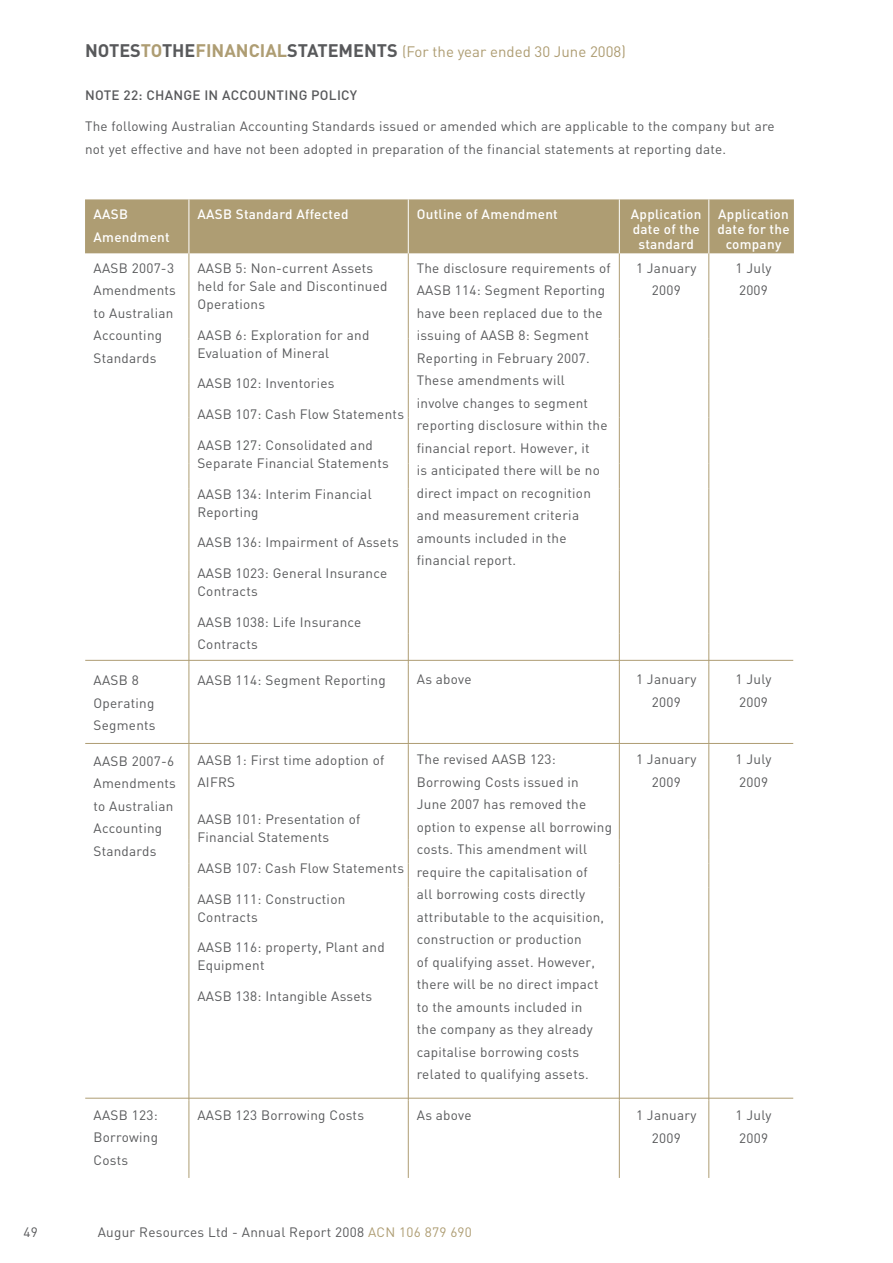
<style>
.page{position:relative;width:893px;height:1263px;background:#fff}
.page>*{position:absolute;margin:0;border:0;box-sizing:border-box;transform-origin:0 0}
.t1{font:15px "DIN";color:#ae9d73}
.t2{font:13.5px/22.5px "DIN";letter-spacing:.02em;color:#58595b}
.t3{font:500 13.5px/15px "DIN";letter-spacing:.02em;color:#fff;text-align:center}
.t4{font:500 13.5px "DIN";letter-spacing:.02em;color:#58595b}
.s1{font-weight:700;font-size:18px;color:#58595b}
.s2{font-weight:700;font-size:18px}
.s3{color:#ae9d73}
</style>
<div class="page">
<div style="left:85px;top:199px;width:709px;height:54px;background:#ae9d73"></div>
<hr style="left:189px;top:253px;width:1px;height:85px;background:#ae9d73">
<hr style="left:189px;top:338px;width:1px;height:46px;background:#ae9d73">
<hr style="left:408px;top:253px;width:1px;height:85px;background:#ae9d73">
<hr style="left:408px;top:338px;width:1px;height:46px;background:#ae9d73">
<hr style="left:408px;top:384px;width:1px;height:34px;background:#ae9d73">
<hr style="left:408px;top:418px;width:1px;height:46px;background:#ae9d73">
<svg style="left:408px;top:464px;width:1px;height:25px"></svg>
<hr style="left:408px;top:489px;width:1px;height:82px;background:#ae9d73">
<hr style="left:619px;top:253px;width:1px;height:85px;background:#ae9d73">
<hr style="left:709px;top:253px;width:1px;height:85px;background:#ae9d73">
<hr style="left:619px;top:338px;width:1px;height:46px;background:#ae9d73">
<hr style="left:709px;top:338px;width:1px;height:46px;background:#ae9d73">
<hr style="left:189px;top:384px;width:1px;height:34px;background:#ae9d73">
<hr style="left:619px;top:384px;width:1px;height:34px;background:#ae9d73">
<hr style="left:709px;top:384px;width:1px;height:34px;background:#ae9d73">
<hr style="left:189px;top:418px;width:1px;height:46px;background:#ae9d73">
<svg style="left:189px;top:464px;width:1px;height:25px"></svg>
<hr style="left:189px;top:489px;width:1px;height:82px;background:#ae9d73">
<hr style="left:189px;top:571px;width:1px;height:39px;background:#ae9d73">
<svg style="left:189px;top:610px;width:1px;height:24px"></svg>
<hr style="left:189px;top:634px;width:1px;height:31px;background:#ae9d73">
<hr style="left:189px;top:665px;width:1px;height:80px;background:#ae9d73">
<hr style="left:189px;top:745px;width:1px;height:46px;background:#ae9d73">
<hr style="left:189px;top:791px;width:1px;height:49px;background:#ae9d73">
<svg style="left:189px;top:840px;width:1px;height:47px"></svg>
<hr style="left:189px;top:887px;width:1px;height:214px;background:#ae9d73">
<hr style="left:189px;top:1101px;width:1px;height:77px;background:#ae9d73">
<hr style="left:619px;top:418px;width:1px;height:46px;background:#ae9d73">
<hr style="left:709px;top:418px;width:1px;height:46px;background:#ae9d73">
<svg style="left:619px;top:464px;width:1px;height:25px"></svg>
<svg style="left:709px;top:464px;width:1px;height:25px"></svg>
<hr style="left:619px;top:489px;width:1px;height:82px;background:#ae9d73">
<hr style="left:709px;top:489px;width:1px;height:82px;background:#ae9d73">
<hr style="left:408px;top:571px;width:1px;height:39px;background:#ae9d73">
<hr style="left:619px;top:571px;width:1px;height:39px;background:#ae9d73">
<hr style="left:709px;top:571px;width:1px;height:39px;background:#ae9d73">
<svg style="left:408px;top:610px;width:1px;height:24px"></svg>
<svg style="left:619px;top:610px;width:1px;height:24px"></svg>
<svg style="left:709px;top:610px;width:1px;height:24px"></svg>
<hr style="left:408px;top:634px;width:1px;height:31px;background:#ae9d73">
<hr style="left:619px;top:634px;width:1px;height:31px;background:#ae9d73">
<hr style="left:709px;top:634px;width:1px;height:31px;background:#ae9d73">
<hr style="left:408px;top:665px;width:1px;height:80px;background:#ae9d73">
<hr style="left:619px;top:665px;width:1px;height:80px;background:#ae9d73">
<hr style="left:709px;top:665px;width:1px;height:80px;background:#ae9d73">
<hr style="left:408px;top:745px;width:1px;height:46px;background:#ae9d73">
<hr style="left:408px;top:791px;width:1px;height:49px;background:#ae9d73">
<svg style="left:408px;top:840px;width:1px;height:47px"></svg>
<hr style="left:408px;top:887px;width:1px;height:214px;background:#ae9d73">
<hr style="left:619px;top:745px;width:1px;height:46px;background:#ae9d73">
<hr style="left:709px;top:745px;width:1px;height:46px;background:#ae9d73">
<hr style="left:619px;top:791px;width:1px;height:49px;background:#ae9d73">
<hr style="left:709px;top:791px;width:1px;height:49px;background:#ae9d73">
<svg style="left:619px;top:840px;width:1px;height:47px"></svg>
<svg style="left:709px;top:840px;width:1px;height:47px"></svg>
<hr style="left:619px;top:887px;width:1px;height:214px;background:#ae9d73">
<hr style="left:709px;top:887px;width:1px;height:214px;background:#ae9d73">
<hr style="left:408px;top:1101px;width:1px;height:77px;background:#ae9d73">
<hr style="left:619px;top:1101px;width:1px;height:77px;background:#ae9d73">
<hr style="left:709px;top:1101px;width:1px;height:77px;background:#ae9d73">
<hr style="left:189px;top:199px;width:1px;height:54px;background:#fff">
<hr style="left:408px;top:199px;width:1px;height:54px;background:#fff">
<hr style="left:619px;top:199px;width:1px;height:54px;background:#fff">
<hr style="left:709px;top:199px;width:1px;height:54px;background:#fff">
<hr style="left:85px;top:660px;width:708px;height:1px;background:#ae9d73">
<hr style="left:85px;top:743px;width:708px;height:1px;background:#ae9d73">
<hr style="left:85px;top:1098px;width:708px;height:1px;background:#ae9d73">
<p class="t1" style="left:85px;top:42px;width:542px"><span class="s1">NOTES</span><span class="s2">TO</span><span class="s1">THE</span><span class="s2">FINANCIAL</span><span class="s1">STATEMENTS</span> (For the year ended 30 June 2008)</p>
<p class="t4" style="left:85px;top:87px;width:274px">NOTE 22: CHANGE IN ACCOUNTING POLICY</p>
<p class="t2" style="left:85px;top:115px;width:691px">The following Australian Accounting Standards issued or amended which are applicable to the company but are not yet effective and have not been adopted in preparation of the financial statements at reporting date.</p>
<p class="t3" style="left:94px;top:202px;width:78px;line-height:22.5px;text-align:left">AASB<br>Amendment</p>
<p class="t3" style="left:197px;top:206px;width:153px">AASB Standard Affected</p>
<p class="t3" style="left:417px;top:206px;width:143px">Outline of Amendment</p>
<p class="t3" style="left:631px;top:206px;width:72px">Application date of the standard</p>
<p class="t3" style="left:717px;top:206px;width:74px">Application date for the company</p>
<p class="t2" style="left:94px;top:256px;width:84px">AASB 2007-3<br>Amendments to Australian<br>Accounting<br>Standards</p>
<p class="t2" style="left:197px;top:259px;width:192px;line-height:18px">AASB 5: Non-current Assets held for Sale and Discontinued<br>Operations</p>
<p class="t2" style="left:417px;top:256px;width:195px">The disclosure requirements of<br>AASB 114: Segment Reporting have been replaced due to the issuing of AASB 8: Segment<br>Reporting in February 2007.<br>These amendments will<br>involve changes to segment reporting disclosure within the financial report. However, it<br>is anticipated there will be no direct impact on recognition and measurement criteria amounts included in the financial report.</p>
<p class="t2" style="left:636px;top:256px;width:62px;text-align:center">1 January<br>2009</p>
<p class="t2" style="left:736px;top:256px;width:37px">1 July<br>2009</p>
<p class="t2" style="left:197px;top:325px;width:173px;line-height:18px">AASB 6: Exploration for and<br>Evaluation of Mineral</p>
<p class="t2" style="left:197px;top:372px;width:139px">AASB 102: Inventories</p>
<p class="t2" style="left:197px;top:403px;width:208px">AASB 107: Cash Flow Statements</p>
<p class="t2" style="left:197px;top:436px;width:193px;line-height:18px">AASB 127: Consolidated and<br>Separate Financial Statements</p>
<p class="t2" style="left:197px;top:484px;width:176px;line-height:18px">AASB 134: Interim Financial<br>Reporting</p>
<p class="t2" style="left:197px;top:531px;width:203px">AASB 136: Impairment of Assets</p>
<p class="t2" style="left:197px;top:564px;width:191px;line-height:18px">AASB 1023: General Insurance<br>Contracts</p>
<p class="t2" style="left:197px;top:610px;width:165px">AASB 1038: Life Insurance<br>Contracts</p>
<p class="t2" style="left:197px;top:668px;width:190px">AASB 114: Segment Reporting</p>
<p class="t2" style="left:417px;top:668px;width:56px">As above</p>
<p class="t2" style="left:636px;top:668px;width:62px;text-align:center">1 January<br>2009</p>
<p class="t2" style="left:736px;top:668px;width:37px">1 July<br>2009</p>
<p class="t2" style="left:94px;top:669px;width:64px">AASB 8<br>Operating<br>Segments</p>
<p class="t2" style="left:94px;top:749px;width:84px">AASB 2007-6<br>Amendments to Australian<br>Accounting<br>Standards</p>
<p class="t2" style="left:417px;top:748px;width:197px">The revised AASB 123:<br>Borrowing Costs issued in<br>June 2007 has removed the option to expense all borrowing costs. This amendment will require the capitalisation of<br>all borrowing costs directly attributable to the acquisition, construction or production<br>of qualifying asset. However, there will be no direct impact to the amounts included in<br>the company as they already capitalise borrowing costs related to qualifying assets.</p>
<p class="t2" style="left:636px;top:748px;width:62px;text-align:center">1 January<br>2009</p>
<p class="t2" style="left:736px;top:748px;width:37px">1 July<br>2009</p>
<p class="t2" style="left:417px;top:1104px;width:56px">As above</p>
<p class="t2" style="left:636px;top:1104px;width:62px;text-align:center">1 January<br>2009</p>
<p class="t2" style="left:736px;top:1104px;width:37px">1 July<br>2009</p>
<p class="t2" style="left:197px;top:748px;width:188px">AASB 1: First time adoption of<br>AIFRS</p>
<p class="t2" style="left:197px;top:810px;width:164px;line-height:18px">AASB 101: Presentation of<br>Financial Statements</p>
<p class="t2" style="left:197px;top:856px;width:208px">AASB 107: Cash Flow Statements</p>
<p class="t2" style="left:197px;top:889px;width:149px;line-height:18px">AASB 111: Construction<br>Contracts</p>
<p class="t2" style="left:197px;top:938px;width:189px;line-height:18px">AASB 116: property, Plant and<br>Equipment</p>
<p class="t2" style="left:197px;top:985px;width:176px">AASB 138: Intangible Assets</p>
<p class="t2" style="left:197px;top:1103px;width:168px">AASB 123 Borrowing Costs</p>
<p class="t2" style="left:94px;top:1103px;width:66px;text-align:justify">AASB 123:<br>Borrowing Costs</p>
<p class="t2" style="left:23px;top:1220px;width:16px">49</p>
<p class="t2" style="left:98px;top:1220px;width:376px">Augur Resources Ltd - Annual Report 2008 <span class="s3">ACN 106 879 690</span></p>
</div>
